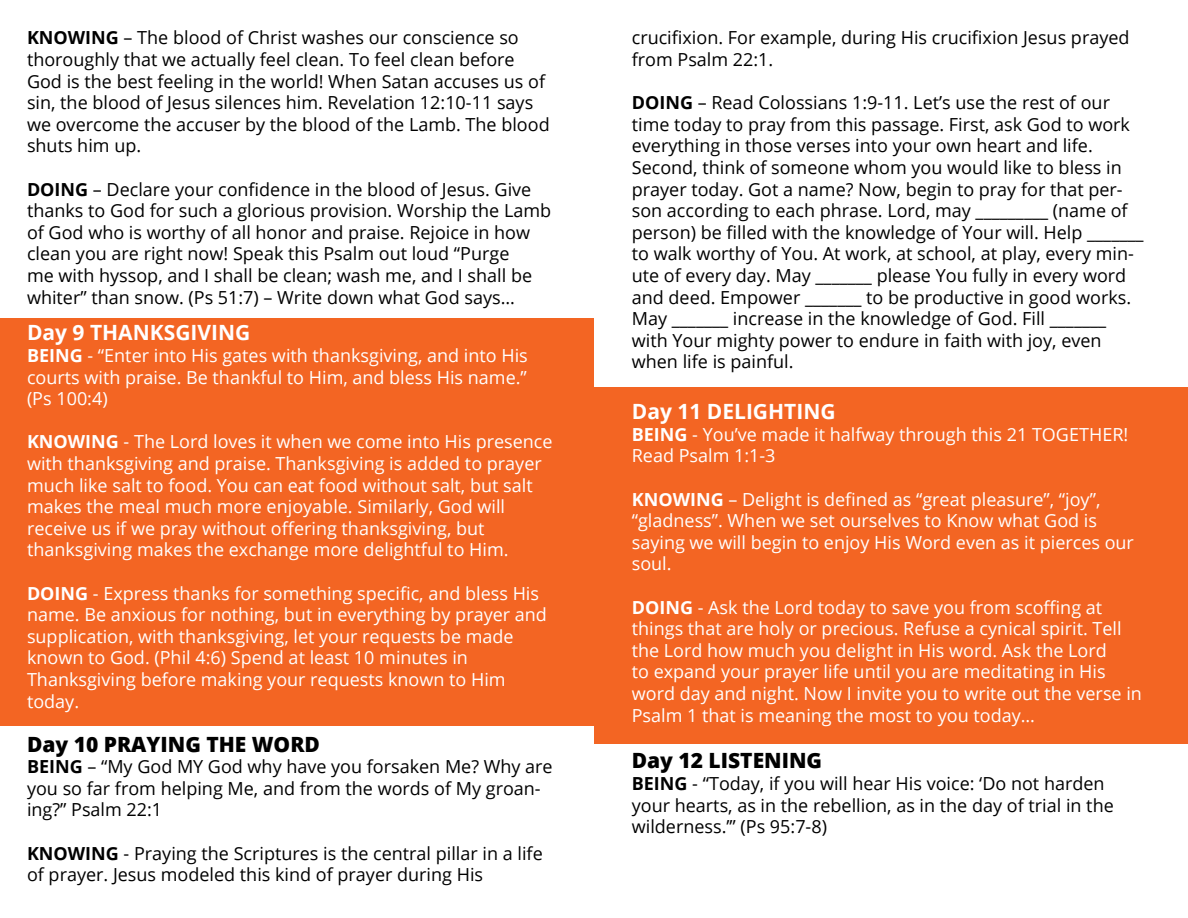
<style>
.page{position:relative;width:1188px;height:918px;background:#fff}
.page>*{position:absolute;margin:0;border:0;box-sizing:border-box;transform-origin:0 0}
.t1{font:800 21px "Open Sans";color:#000}
.t2{font:700 21px "Open Sans";color:#fff}
.t3{font:18px/21.6px "Open Sans";color:#000}
.t4{font:18px/21.6px "Open Sans";color:#fff}
.s1{font-weight:700}
</style>
<div class="page">
<div style="left:594px;top:387px;width:594px;height:356px;background:#f36523"></div>
<div style="left:0;top:319px;width:594px;height:407px;background:#f36523"></div>
<p class="t3" style="left:27px;top:27px;width:524px"><span class="s1">KNOWING</span> – The blood of Christ washes our conscience so thoroughly that we actually feel clean. To feel clean before God is the best feeling in the world! When Satan accuses us of sin, the blood of Jesus silences him. Revelation 12:10-11 says we overcome the accuser by the blood of the Lamb. The blood shuts him up.</p>
<p class="t3" style="left:27px;top:178px;width:526px"><span class="s1">DOING</span> – Declare your confidence in the blood of Jesus. Give thanks to God for such a glorious provision. Worship the Lamb of God who is worthy of all honor and praise. Rejoice in how clean you are right now! Speak this Psalm out loud “Purge<br>me with hyssop, and I shall be clean; wash me, and I shall be whiter” than snow. (Ps 51:7) – Write down what God says…</p>
<p class="t2" style="left:27px;top:318px;width:225px">Day 9 THANKSGIVING</p>
<p class="t4" style="left:27px;top:344px;width:502px;text-align:justify"><span class="s1">BEING</span> - “Enter into His gates with thanksgiving, and into His courts with praise. Be thankful to Him, and bless His name.” (Ps 100:4)</p>
<p class="t4" style="left:27px;top:431px;width:527px"><span class="s1">KNOWING</span> - The Lord loves it when we come into His presence with thanksgiving and praise. Thanksgiving is added to prayer much like salt to food. You can eat food without salt, but salt makes the meal much more enjoyable. Similarly, God will</p>
<p class="t4" style="left:27px;top:517px;width:459px">receive us if we pray without offering thanksgiving, but</p>
<p class="t4" style="left:27px;top:539px;width:483px">thanksgiving makes the exchange more delightful to Him.</p>
<p class="t4" style="left:27px;top:582px;width:521px"><span class="s1">DOING</span> - Express thanks for something specific, and bless His name. Be anxious for nothing, but in everything by prayer and supplication, with thanksgiving, let your requests be made known to God. (Phil 4:6) Spend at least 10 minutes in</p>
<p class="t4" style="left:27px;top:668px;width:480px">Thanksgiving before making your requests known to Him</p>
<p class="t4" style="left:27px;top:690px;width:54px">today.</p>
<p class="t1" style="left:27px;top:728px;width:295px">Day 10 PRAYING THE WORD</p>
<p class="t3" style="left:27px;top:755px;width:527px"><span class="s1">BEING</span> – “My God MY God why have you forsaken Me? Why are you so far from helping Me, and from the words of My groan&shy;ing?” Psalm 22:1</p>
<p class="t3" style="left:27px;top:842px;width:517px"><span class="s1">KNOWING</span> - Praying the Scriptures is the central pillar in a life of prayer. Jesus modeled this kind of prayer during His</p>
<p class="t3" style="left:632px;top:27px;width:499px">crucifixion. For example, during His crucifixion Jesus prayed from Psalm 22:1.</p>
<p class="t3" style="left:632px;top:91px;width:513px"><span class="s1">DOING</span> – Read Colossians 1:9-11. Let’s use the rest of our time today to pray from this passage. First, ask God to work everything in those verses into your own heart and life.<br>Second, think of someone whom you would like to bless in prayer today. Got a name? Now, begin to pray for that per&shy;son according to each phrase. Lord, may _________ (name of person) be filled with the knowledge of Your will. Help _______ to walk worthy of You. At work, at school, at play, every min&shy;ute of every day. May _______ please You fully in every word and deed. Empower _______ to be productive in good works.<br>May _______ increase in the knowledge of God. Fill _______ with Your mighty power to endure in faith with joy, even when life is painful.</p>
<p class="t2" style="left:632px;top:397px;width:205px">Day 11 DELIGHTING</p>
<p class="t4" style="left:632px;top:423px;width:498px"><span class="s1">BEING</span> - You’ve made it halfway through this 21 TOGETHER!<br>Read Psalm 1:1-3</p>
<p class="t4" style="left:632px;top:488px;width:504px"><span class="s1">KNOWING</span> – Delight is defined as “great pleasure”, “joy”, “gladness”. When we set ourselves to Know what God is saying we will begin to enjoy His Word even as it pierces our soul.</p>
<p class="t4" style="left:632px;top:596px;width:512px"><span class="s1">DOING</span> - Ask the Lord today to save you from scoffing at things that are holy or precious. Refuse a cynical spirit. Tell the Lord how much you delight in His word. Ask the Lord<br>to expand your prayer life until you are meditating in His word day and night. Now I invite you to write out the verse in Psalm 1 that is meaning the most to you today…</p>
<p class="t1" style="left:632px;top:745px;width:192px">Day 12 LISTENING</p>
<p class="t3" style="left:632px;top:772px;width:484px"><span class="s1">BEING</span> - “Today, if you will hear His voice: ‘Do not harden your hearts, as in the rebellion, as in the day of trial in the wilderness.’” (Ps 95:7-8)</p>
</div>
